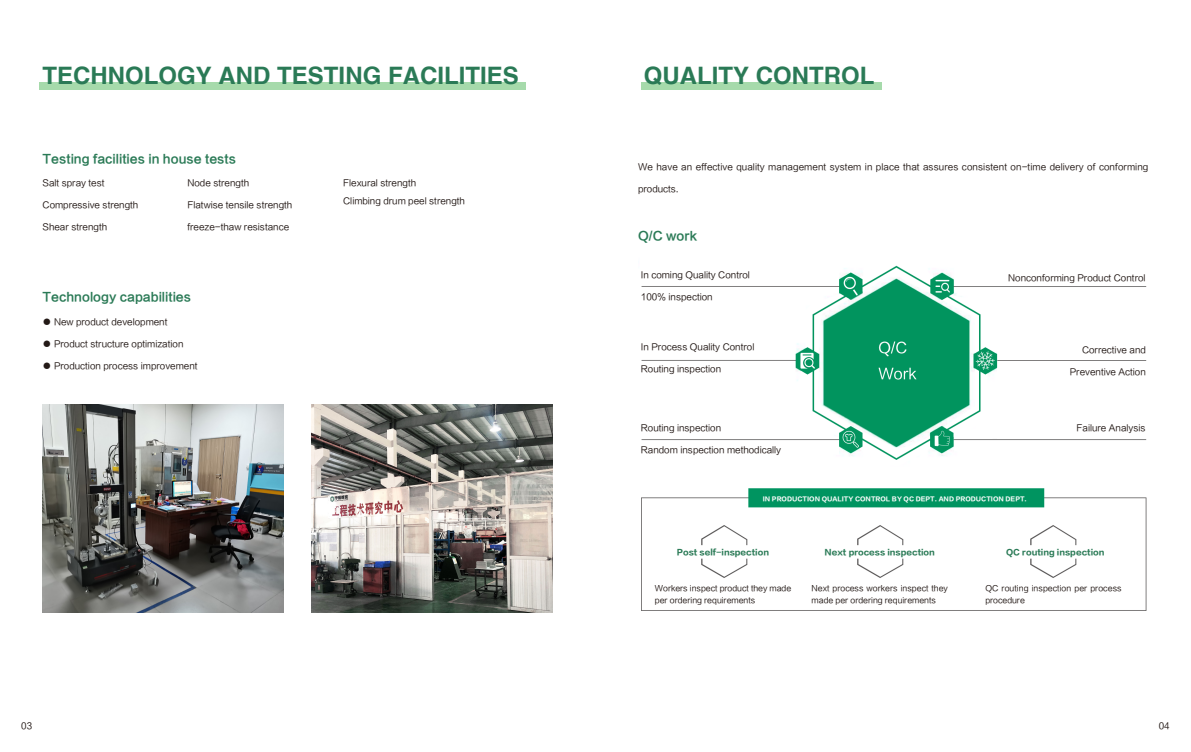
<style>
.page{position:relative;width:1191px;height:752px;background:#fff}
.page>*{position:absolute;margin:0;border:0;box-sizing:border-box;transform-origin:0 0}
.t1{font:24px "CT Cu Hei SJ";color:#2a7a56}
.t2{font:12px "FZLTZHK GBK1 0";color:#2a7a56}
.t3{font:9px "FZLTHK GBK1 0";color:#231916}
.t4{font:8px/12px "FZLTHK GBK1 0";color:#231916}
.t5{font:8px "FZLTDHK GBK1 0";color:#2a7a56}
.t6{font:6px "FZLTDHK GBK1 0";color:#fff}
</style>
<div class="page">
<img style="left:641px;top:265px;width:506px;height:346px">
<img style="left:43px;top:404px;width:241px;height:208px">
<img style="left:312px;top:404px;width:241px;height:208px">
<div style="left:40px;top:82px;width:486px;height:8px;background:#a6daab"></div>
<div style="left:641px;top:82px;width:240px;height:8px;background:#a6daab"></div>
<p class="t1" style="left:43px;top:64px;width:478px">TECHNOLOGY AND TESTING FACILITIES</p>
<p class="t1" style="left:643px;top:64px;width:232px">QUALITY CONTROL</p>
<p class="t2" style="left:43px;top:152px;width:195px">Testing facilities in house tests</p>
<p class="t3" style="left:43px;top:178px;width:63px">Salt spray test</p>
<p class="t3" style="left:43px;top:200px;width:97px">Compressive strength</p>
<p class="t3" style="left:43px;top:222px;width:66px">Shear strength</p>
<p class="t3" style="left:187px;top:178px;width:63px">Node strength</p>
<p class="t3" style="left:187px;top:200px;width:106px">Flatwise tensile strength</p>
<p class="t3" style="left:187px;top:222px;width:103px">freeze-thaw resistance</p>
<p class="t2" style="left:43px;top:290px;width:150px">Technology capabilities</p>
<p class="t3" style="left:43px;top:316px;width:126px">● New product development</p>
<p class="t3" style="left:43px;top:338px;width:142px">● Product structure optimization</p>
<p class="t3" style="left:43px;top:360px;width:156px">● Production process improvement</p>
<p class="t3" style="left:343px;top:178px;width:75px">Flexural strength</p>
<p class="t3" style="left:343px;top:196px;width:123px">Climbing drum peel strength</p>
<p class="t3" style="left:638px;top:162px;width:512px">We have an effective quality management system in place that assures consistent on-time delivery of conforming</p>
<p class="t3" style="left:638px;top:184px;width:42px">products.</p>
<p class="t2" style="left:638px;top:229px;width:61px">Q/C work</p>
<p class="t3" style="left:641px;top:269px;width:111px">In coming Quality Control</p>
<p class="t3" style="left:641px;top:291px;width:73px">100％ inspection</p>
<p class="t3" style="left:1008px;top:272px;width:139px">Nonconforming Product Control</p>
<p class="t3" style="left:641px;top:341px;width:115px">In Process Quality Control</p>
<p class="t3" style="left:641px;top:363px;width:82px">Routing inspection</p>
<p class="t3" style="left:1082px;top:345px;width:65px">Corrective and</p>
<p class="t3" style="left:1069px;top:367px;width:78px">Preventive Action</p>
<p class="t3" style="left:641px;top:422px;width:82px">Routing inspection</p>
<p class="t3" style="left:641px;top:444px;width:142px">Random inspection methodically</p>
<p class="t3" style="left:1076px;top:422px;width:71px">Failure Analysis</p>
<p class="t6" style="left:763px;top:495px;width:265px">IN PRODUCTION QUALITY CONTROL BY QC DEPT. AND PRODUCTION DEPT.</p>
<p class="t5" style="left:677px;top:548px;width:94px">Post self-inspection</p>
<p class="t5" style="left:824px;top:548px;width:112px">Next process inspection</p>
<p class="t5" style="left:1006px;top:548px;width:100px">QC routing inspection</p>
<p class="t4" style="left:655px;top:582px;width:138px">Workers inspect product they made</p>
<p class="t4" style="left:655px;top:594px;width:102px">per ordering requirements</p>
<p class="t4" style="left:811px;top:582px;width:138px">Next process workers inspect they made per ordering requirements</p>
<p class="t4" style="left:985px;top:582px;width:138px">QC routing inspection per process procedure</p>
<p class="t3" style="left:21px;top:721px;width:12px">03</p>
<p class="t3" style="left:1158px;top:721px;width:12px">04</p>
</div>
